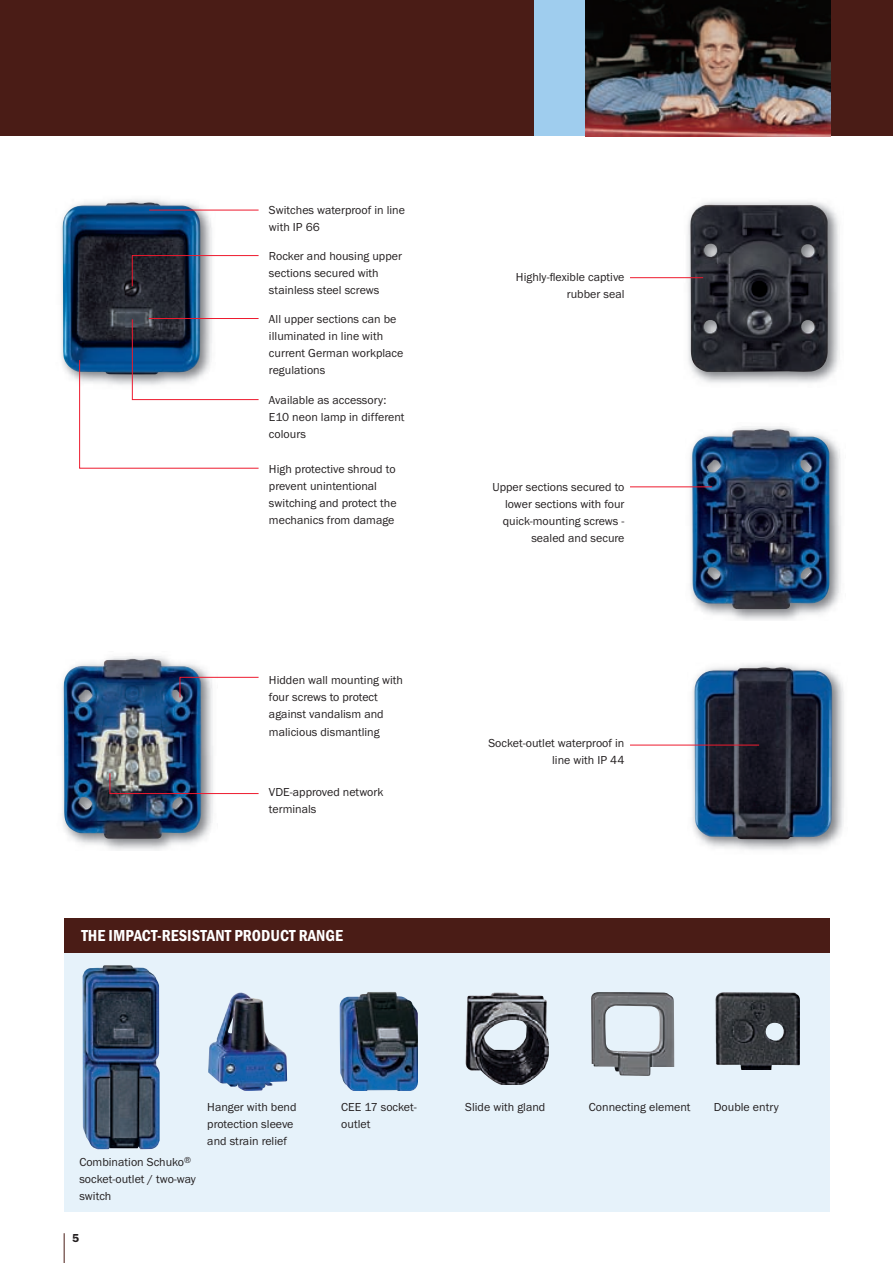
<style>
.page{position:relative;width:893px;height:1263px;background:#fff}
.page>*{position:absolute;margin:0;border:0;box-sizing:border-box;transform-origin:0 0}
.t1{font:16.5px "Franklin Got T Dem Con";letter-spacing:.005em;color:#fff}
.t2{font:12px/17px "Franklin Got T Boo";color:#231f20}
.t3{font:12px "Franklin Got T Dem";color:#231f20}
</style>
<div class="page">
<hr style="left:64px;top:1233px;width:1px;height:30px;background:#4a1c16">
<div style="left:0;top:0;width:893px;height:136px;background:#4a1c16"></div>
<div style="left:64px;top:952px;width:766px;height:260px;background:#e6f2fa"></div>
<img style="left:61px;top:199px;width:155px;height:182px">
<img style="left:63px;top:202px;width:137px;height:172px">
<img style="left:62px;top:656px;width:155px;height:194px">
<img style="left:63px;top:659px;width:139px;height:180px">
<img style="left:687px;top:664px;width:157px;height:186px">
<img style="left:694px;top:667px;width:138px;height:172px">
<img style="left:683px;top:201px;width:157px;height:182px">
<img style="left:690px;top:204px;width:138px;height:168px">
<img style="left:685px;top:426px;width:156px;height:194px">
<img style="left:691px;top:429px;width:139px;height:180px">
<div style="left:535px;top:0;width:51px;height:136px;background:#9fcdee"></div>
<img style="left:586px;top:0;width:244px;height:136px">
<img style="left:83px;top:965px;width:76px;height:184px">
<img style="left:208px;top:992px;width:79px;height:98px">
<img style="left:340px;top:992px;width:78px;height:99px">
<img style="left:465px;top:992px;width:84px;height:93px">
<img style="left:591px;top:992px;width:83px;height:84px">
<img style="left:715px;top:992px;width:85px;height:78px">
<hr style="left:149px;top:210px;width:110px;height:1px;background:#ee1a2e">
<svg style="left:131px;top:255px;width:128px;height:32px"></svg>
<svg style="left:79px;top:318px;width:180px;height:151px"></svg>
<svg style="left:179px;top:676px;width:80px;height:22px"></svg>
<svg style="left:109px;top:772px;width:150px;height:22px"></svg>
<hr style="left:630px;top:277px;width:73px;height:1px;background:#ee1a2e">
<hr style="left:630px;top:486px;width:82px;height:1px;background:#ee1a2e">
<hr style="left:630px;top:745px;width:129px;height:1px;background:#ee1a2e">
<div style="left:64px;top:918px;width:766px;height:34px;background:#4a1c16"></div>
<p class="t2" style="left:269px;top:202px;width:138px">Switches waterproof in line with IP 66</p>
<p class="t2" style="left:269px;top:248px;width:135px">Rocker and housing upper sections secured with stainless steel screws</p>
<p class="t2" style="left:269px;top:310px;width:136px">All upper sections can be illuminated in line with current German workplace regulations</p>
<p class="t2" style="left:269px;top:392px;width:137px">Available as accessory:<br>E10 neon lamp in different colours</p>
<p class="t2" style="left:269px;top:461px;width:129px">High protective shroud to prevent unintentional switching and protect the mechanics from damage</p>
<p class="t2" style="left:269px;top:672px;width:136px">Hidden wall mounting with four screws to protect against vandalism and malicious dismantling</p>
<p class="t2" style="left:269px;top:784px;width:116px">VDE-approved network terminals</p>
<h1 class="t1" style="left:81px;top:926px;width:263px">THE IMPACT-RESISTANT PRODUCT RANGE</h1>
<p class="t2" style="left:516px;top:269px;width:110px;text-align:right">Highly-flexible captive rubber seal</p>
<p class="t2" style="left:493px;top:479px;width:133px;text-align:right">Upper sections secured to lower sections with four quick-mounting screws - sealed and secure</p>
<p class="t2" style="left:488px;top:734px;width:138px;text-align:right">Socket-outlet waterproof in line with IP 44</p>
<p class="t2" style="left:79px;top:1153px;width:118px">Combination Schuko<sup>® </sup>socket-outlet / two-way switch</p>
<p class="t2" style="left:207px;top:1099px;width:91px">Hanger with bend</p>
<p class="t2" style="left:465px;top:1099px;width:82px">Slide with gland</p>
<p class="t2" style="left:589px;top:1099px;width:103px">Connecting element</p>
<p class="t2" style="left:714px;top:1099px;width:66px">Double entry</p>
<p class="t2" style="left:207px;top:1116px;width:88px">protection sleeve and strain relief</p>
<p class="t2" style="left:341px;top:1099px;width:77px">CEE 17 socket&shy;outlet</p>
<p class="t3" style="left:72px;top:1231px;width:9px">5</p>
</div>
